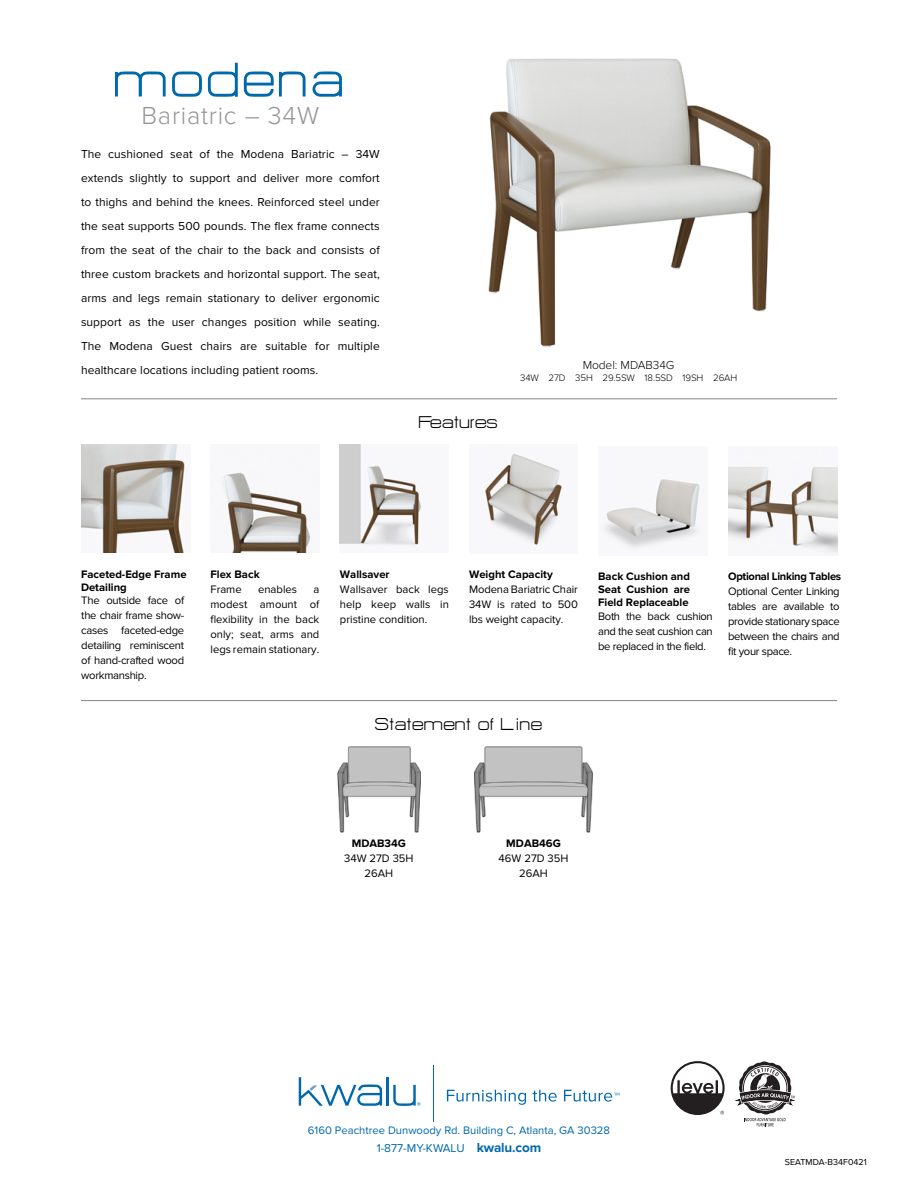
<style>
.page{position:relative;width:918px;height:1188px;background:#fff}
.page>*{position:absolute;margin:0;border:0;box-sizing:border-box;transform-origin:0 0}
.t1{font:60px "HURTMOLD";letter-spacing:.03em;color:#0068ac}
.t2{font:300 25.5px "Proxima Nova";letter-spacing:.03em;color:#949598}
.t3{font:21px "HURTMOLD";color:#000}
.t4{font:12px/24px "Proxima Nova";letter-spacing:.005em;color:#000;text-align:justify}
.t5{font:300 12px "Proxima Nova";letter-spacing:-.005em;color:#000}
.t6{font:11.85px "Proxima Nova";color:#0068ac}
.t7{font:11.25px/15px "Proxima Nova";letter-spacing:-.01em;color:#000;text-align:justify}
.t8{font:700 11.25px/12.8px "Proxima Nova";color:#000;text-align:justify}
.t9{font:11.25px "Proxima Nova";color:#0068ac}
.t10{font:700 11.25px "Proxima Nova";letter-spacing:-.025em;color:#000}
.t11{font:300 9.75px "Proxima Nova";letter-spacing:-.01em;color:#000}
.t12{font:9px "Proxima Nova";color:#000}
.s1{font-weight:700;font-size:13.5px}
</style>
<div class="page">
<hr style="left:433px;top:1066px;width:1px;height:56px;background:#0068ac">
<hr style="left:387px;top:1077px;width:2px;height:29px;background:#0068ac">
<svg style="left:393px;top:1085px;width:27px;height:21px"></svg>
<svg style="left:299px;top:1077px;width:83px;height:29px"></svg>
<svg style="left:447px;top:1090px;width:79px;height:15px"></svg>
<svg style="left:533px;top:1090px;width:24px;height:12px"></svg>
<svg style="left:564px;top:1090px;width:55px;height:12px"></svg>
<hr style="left:81px;top:398px;width:756px;height:1px;background:#909294">
<hr style="left:81px;top:700px;width:756px;height:1px;background:#909294">
<img style="left:337px;top:746px;width:84px;height:86px">
<img style="left:473px;top:746px;width:120px;height:86px">
<img style="left:488px;top:58px;width:283px;height:290px">
<img style="left:340px;top:444px;width:81px;height:102px">
<img style="left:220px;top:472px;width:91px;height:81px">
<img style="left:81px;top:444px;width:104px;height:109px">
<img style="left:485px;top:453px;width:77px;height:92px">
<img style="left:603px;top:479px;width:97px;height:71px">
<img style="left:728px;top:466px;width:109px;height:88px">
<svg style="left:671px;top:1061px;width:54px;height:54px"></svg>
<svg style="left:735px;top:1061px;width:61px;height:65px"></svg>
<h1 class="t1" style="left:115px;top:49px;width:232px">modena</h1>
<h2 class="t2" style="left:142px;top:101px;width:179px">Bariatric – 34W</h2>
<p class="t4" style="left:81px;top:142px;width:300px">The cushioned seat of the Modena Bariatric – 34W extends slightly to support and deliver more comfort to thighs and behind the knees. Reinforced steel under the seat supports 500 pounds. The flex frame connects from the seat of the chair to the back and consists of three custom brackets and horizontal support. The seat, arms and legs remain stationary to deliver ergonomic support as the user changes position while seating.<br>The Modena Guest chairs are suitable for multiple healthcare locations including patient rooms.</p>
<h3 class="t3" style="left:419px;top:411px;width:81px">Features</h3>
<p class="t5" style="left:583px;top:358px;width:93px">Model: MDAB34G</p>
<p class="t11" style="left:520px;top:372px;width:219px">34W 27D 35H 29.5SW 18.5SD 19SH 26AH</p>
<p class="t8" style="left:81px;top:568px;width:107px">Faceted-Edge Frame</p>
<p class="t8" style="left:210px;top:568px;width:51px">Flex Back</p>
<p class="t8" style="left:81px;top:581px;width:47px">Detailing</p>
<p class="t7" style="left:81px;top:593px;width:104px">The outside face of the chair frame show&shy;cases faceted-edge detailing reminiscent of hand-crafted wood workmanship.</p>
<p class="t7" style="left:210px;top:582px;width:33px">Frame</p>
<p class="t7" style="left:258px;top:582px;width:41px">enables</p>
<p class="t7" style="left:210px;top:582px;width:110px;text-indent:103px">a modest amount of flexibility in the back only; seat, arms and legs remain stationary.</p>
<p class="t8" style="left:340px;top:568px;width:51px">Wallsaver</p>
<p class="t7" style="left:340px;top:582px;width:110px">Wallsaver back legs help keep walls in pristine condition.</p>
<p class="t8" style="left:469px;top:568px;width:85px">Weight Capacity</p>
<p class="t7" style="left:469px;top:582px;width:110px">Modena Bariatric Chair 34W is rated to 500 lbs weight capacity.</p>
<h3 class="t3" style="left:375px;top:713px;width:170px">Statement of Line</h3>
<p class="t8" style="left:598px;top:570px;width:93px">Back Cushion and Seat Cushion are Field Replaceable</p>
<p class="t7" style="left:598px;top:609px;width:116px">Both the back cushion and the seat cushion can be replaced in the field.</p>
<p class="t10" style="left:728px;top:570px;width:115px">Optional Linking Tables</p>
<p class="t7" style="left:728px;top:584px;width:113px">Optional Center Linking tables are available to provide stationary space between the chairs and fit your space.</p>
<p class="t8" style="left:352px;top:838px;width:56px">MDAB34G</p>
<p class="t7" style="left:344px;top:852px;width:71px;text-align:center">34W 27D 35H<br>26AH</p>
<p class="t8" style="left:506px;top:838px;width:56px">MDAB46G</p>
<p class="t7" style="left:499px;top:852px;width:71px;text-align:center">46W 27D 35H<br>26AH</p>
<p class="t9" style="left:308px;top:1124px;width:304px">6160 Peachtree Dunwoody Rd. Building C, Atlanta, GA 30328</p>
<p class="t6" style="left:377px;top:1142px;width:166px">1-877-MY-KWALU <span class="s1">kwalu.com</span></p>
<p class="t12" style="left:785px;top:1157px;width:84px">SEATMDA-B34F0421</p>
</div>
